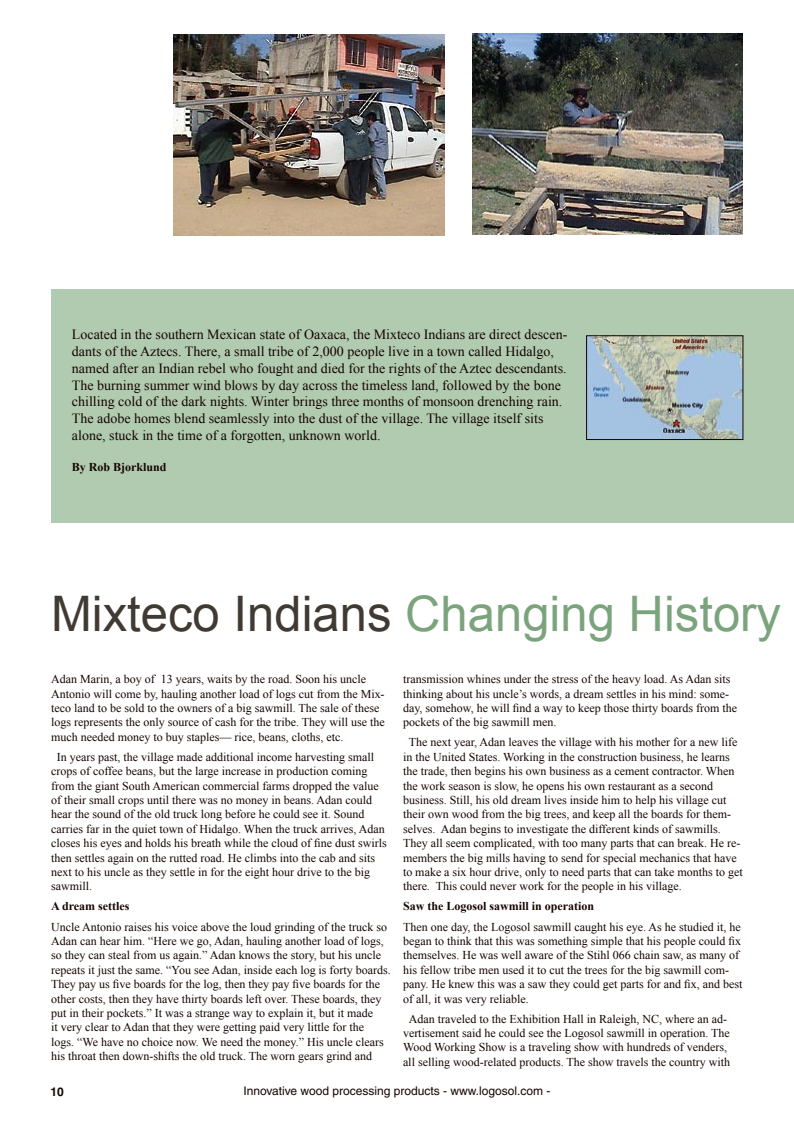
<style>
.page{position:relative;width:794px;height:1134px;background:#fff}
.page>*{position:absolute;margin:0;border:0;box-sizing:border-box;transform-origin:0 0}
.rubrik_-_artikel{font:49px "Arial";color:#7ba47d}
.Ingress{font:14px/16.8px "Times New Roman";color:#150400}
.brödtext{font:12px/14.4px "Times New Roman";color:#150400}
.t1{font:12px "Helvetica";color:#150400}
.mellanrubrik{font:700 12px "Times New Roman";color:#150400}
.brödtext-2{font:700 12px "Times New Roman";color:#150400}
.t2{font:700 12px "Helvetica";color:#150400}
.s1{color:#403a33}
</style>
<div class="page">
<div style="left:51px;top:289px;width:743px;height:234px;background:#b1cbb1"></div>
<img style="left:588px;top:338px;width:153px;height:100px">
<div style="left:586px;top:336px;width:157px;height:104px;border:1px solid #150400"></div>
<img style="left:473px;top:33px;width:270px;height:202px">
<img style="left:174px;top:34px;width:271px;height:201px">
<p class="Ingress" style="left:72px;top:326px;width:497px">Located in the southern Mexican state of Oaxaca, the Mixteco Indians are direct descen&shy;dants of the Aztecs. There, a small tribe of 2,000 people live in a town called Hidalgo, named after an Indian rebel who fought and died for the rights of the Aztec descendants.<br>The burning summer wind blows by day across the timeless land, followed by the bone chilling cold of the dark nights. Winter brings three months of monsoon drenching rain.<br>The adobe homes blend seamlessly into the dust of the village. The village itself sits alone, stuck in the time of a forgotten, unknown world.</p>
<p class="brödtext-2" style="left:72px;top:459px;width:96px">By Rob Bjorklund</p>
<p class="rubrik_-_artikel" style="left:51px;top:581px;width:731px"><span class="s1">Mixteco Indians</span> Changing History</p>
<p class="brödtext" style="left:51px;top:672px;width:335px">Adan Marin, a boy of 13 years, waits by the road. Soon his uncle Antonio will come by, hauling another load of logs cut from the Mix&shy;teco land to be sold to the owners of a big sawmill. The sale of these logs represents the only source of cash for the tribe. They will use the much needed money to buy staples— rice, beans, cloths, etc.</p>
<p class="brödtext" style="left:51px;top:749px;width:337px;text-indent:6px">In years past, the village made additional income harvesting small crops of coffee beans, but the large increase in production coming from the giant South American commercial farms dropped the value of their small crops until there was no money in beans. Adan could hear the sound of the old truck long before he could see it. Sound carries far in the quiet town of Hidalgo. When the truck arrives, Adan closes his eyes and holds his breath while the cloud of fine dust swirls then settles again on the rutted road. He climbs into the cab and sits next to his uncle as they settle in for the eight hour drive to the big sawmill.</p>
<p class="mellanrubrik" style="left:51px;top:898px;width:80px">A dream settles</p>
<p class="brödtext" style="left:51px;top:919px;width:341px">Uncle Antonio raises his voice above the loud grinding of the truck so Adan can hear him. “Here we go, Adan, hauling another load of logs, so they can steal from us again.” Adan knows the story, but his uncle repeats it just the same. “You see Adan, inside each log is forty boards.<br>They pay us five boards for the log, then they pay five boards for the other costs, then they have thirty boards left over. These boards, they put in their pockets.” It was a strange way to explain it, but it made<br>it very clear to Adan that they were getting paid very little for the<br>logs. “We have no choice now. We need the money.” His uncle clears his throat then down-shifts the old truck. The worn gears grind and</p>
<p class="brödtext" style="left:403px;top:672px;width:336px">transmission whines under the stress of the heavy load. As Adan sits thinking about his uncle’s words, a dream settles in his mind: some&shy;day, somehow, he will find a way to keep those thirty boards from the pockets of the big sawmill men.</p>
<p class="brödtext" style="left:403px;top:735px;width:341px;text-indent:6px">The next year, Adan leaves the village with his mother for a new life in the United States. Working in the construction business, he learns the trade, then begins his own business as a cement contractor. When the work season is slow, he opens his own restaurant as a second business. Still, his old dream lives inside him to help his village cut their own wood from the big trees, and keep all the boards for them&shy;selves. Adan begins to investigate the different kinds of sawmills.<br>They all seem complicated, with too many parts that can break. He re&shy;members the big mills having to send for special mechanics that have to make a six hour drive, only to need parts that can take months to get there. This could never work for the people in his village.</p>
<p class="mellanrubrik" style="left:403px;top:898px;width:193px">Saw the Logosol sawmill in operation</p>
<p class="brödtext" style="left:403px;top:919px;width:341px">Then one day, the Logosol sawmill caught his eye. As he studied it, he began to think that this was something simple that his people could fix themselves. He was well aware of the Stihl 066 chain saw, as many of his fellow tribe men used it to cut the trees for the big sawmill com&shy;pany. He knew this was a saw they could get parts for and fix, and best of all, it was very reliable.</p>
<p class="brödtext" style="left:403px;top:1011px;width:329px;text-align:center">Adan traveled to the Exhibition Hall in Raleigh, NC, where an ad&shy;vertisement said he could see the Logosol sawmill in operation. The Wood Working Show is a traveling show with hundreds of venders, all selling wood-related products. The show travels the country with</p>
<p class="t2" style="left:50px;top:1085px;width:15px">10</p>
<p class="t1" style="left:243px;top:1083px;width:309px">Innovative wood processing products - www.logosol.com -</p>
</div>
